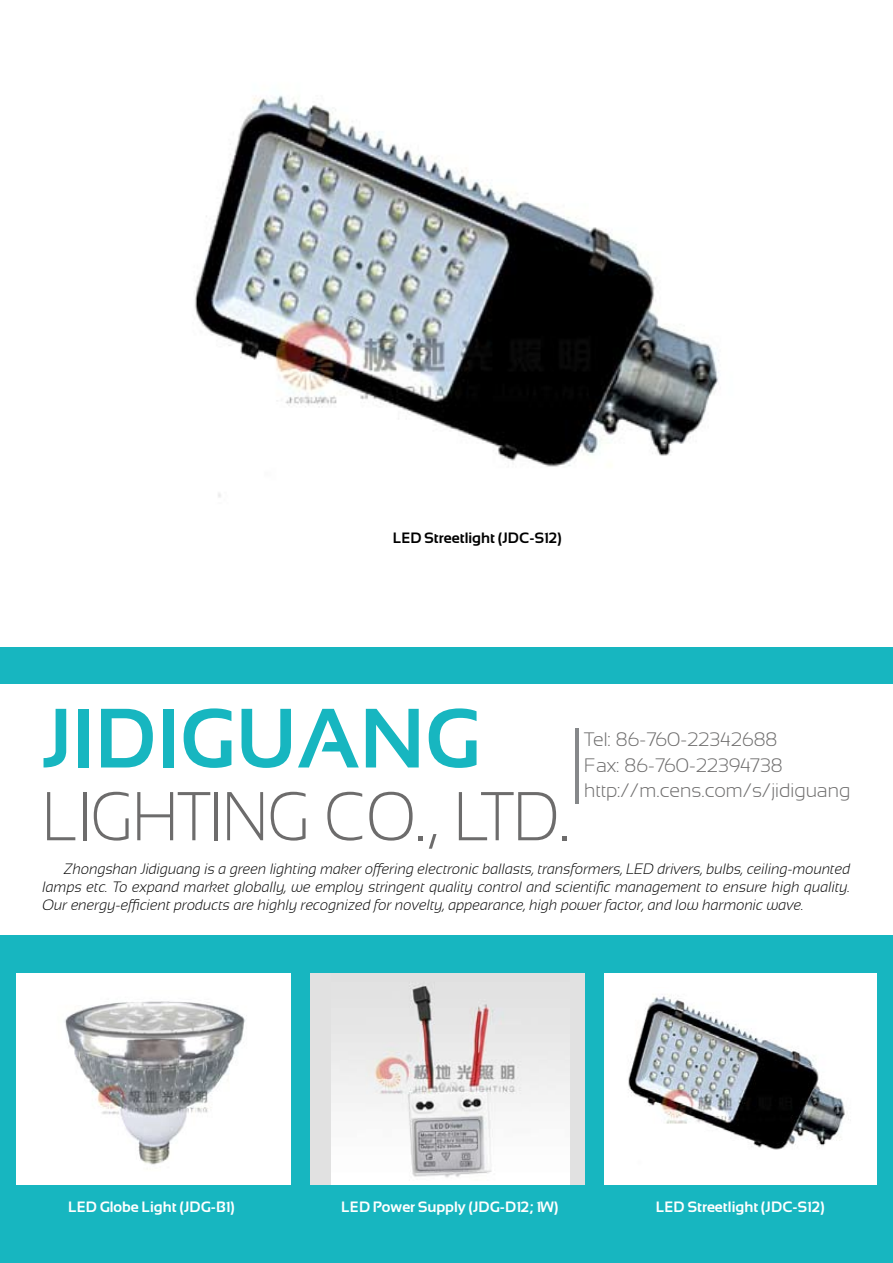
<style>
.page{position:relative;width:893px;height:1263px;background:#fff}
.page>*{position:absolute;margin:0;border:0;box-sizing:border-box;transform-origin:0 0}
.t1{font:700 84px "Sansation";color:#17b6c0}
.t2{font:300 69px "Sansation";color:#6d6c6c;scale:.9 1}
.t3{font:300 19.5px/25.5px "Sansation";color:#6d6c6c}
.t4{font:italic 300 15px/18px "Sansation";color:#000;text-align:justify}
.t5{font:700 15px "Sansation";color:#fff}
.t6{font:700 15px "Sansation";color:#000}
</style>
<div class="page">
<img style="left:194px;top:95px;width:525px;height:402px">
<div style="left:0;top:648px;width:893px;height:615px;background:#17b6c0"></div>
<div style="left:0;top:684px;width:893px;height:250px;background:#fff"></div>
<div style="left:17px;top:973px;width:274px;height:212px;background:#fff"></div>
<div style="left:310px;top:973px;width:274px;height:212px;background:#e1e1e1"></div>
<div style="left:604px;top:973px;width:272px;height:212px;background:#fff"></div>
<hr style="left:576px;top:728px;width:3px;height:76px;background:#86888a">
<img style="left:628px;top:996px;width:217px;height:154px">
<img style="left:64px;top:1001px;width:182px;height:164px">
<img style="left:331px;top:986px;width:238px;height:198px">
<p class="t6" style="left:393px;top:529px;width:170px">LED Streetlight (JDC-S12)</p>
<h1 class="t1" style="left:43px;top:692px;width:440px">Jidiguang</h1>
<h2 class="t2" style="left:43px;top:778px;width:587px">Lighting Co., Ltd.</h2>
<h3 class="t3" style="left:584px;top:727px;width:268px">Tel: 86-760-22342688<br>Fax: 86-760-22394738 http://m.cens.com/s/jidiguang</h3>
<p class="t4" style="left:43px;top:860px;width:809px;text-indent:21px">Zhongshan Jidiguang is a green lighting maker offering electronic ballasts, transformers, LED drivers, bulbs, ceiling-mounted lamps etc. To expand market globally, we employ stringent quality control and scientific management to ensure high quality.<br>Our energy-efficient products are highly recognized for novelty, appearance, high power factor, and low harmonic wave.</p>
<p class="t5" style="left:68px;top:1199px;width:168px">LED Globe Light (JDG-B1)</p>
<p class="t5" style="left:341px;top:1199px;width:219px">LED Power Supply (JDG-D12; 1W)</p>
<p class="t5" style="left:656px;top:1199px;width:170px">LED Streetlight (JDC-S12)</p>
</div>
